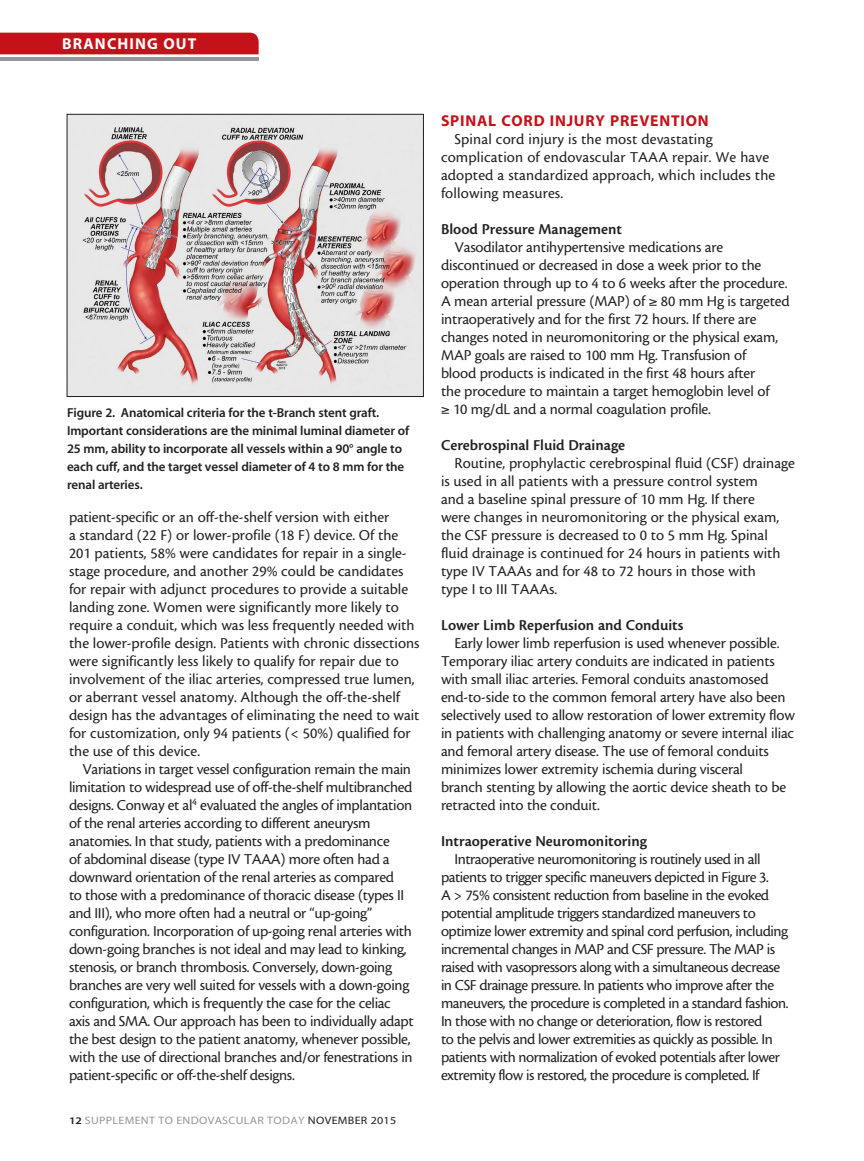
<style>
.page{position:relative;width:864px;height:1161px;background:#fff}
.page>*{position:absolute;margin:0;border:0;box-sizing:border-box;transform-origin:0 0}
.t1{font:15.9px "Myriad MM SC750 700 600";letter-spacing:.07em;color:#fff}
.body{font:15.75px/18px "Cronos MM 408 10";letter-spacing:-.01em;color:#231f20}
.body-2{font:15.75px/18px "Cronos MM 408 10";letter-spacing:-.03em;color:#231f20}
.body-3{font:15.75px/18px "Cronos MM 408 10";letter-spacing:.01em;color:#231f20}
.Subhead_2{font:15.75px "Cronos MM 574 10";color:#231f20}
.subhead{font:15.75px "Myriad MM 700 600";letter-spacing:.05em;color:#c4121a}
.t2{font:13.05px/18px "Myriad MM 565 600";letter-spacing:-.01em;color:#231f20}
.t3{font:10.8px "Myriad MM 400 600";letter-spacing:.025em;color:#939598;scale:1.11 1}
.s1{font-family:"Myriad MM 565 600";font-size:10.2px;color:#231f20}
.s2{color:#231f20}
</style>
<div class="page">
<div style="left:0;top:33px;width:259px;height:21px;background:#c4121a"></div>
<hr style="left:0;top:57px;width:259px;height:3px;background:#939598">
<img style="left:69px;top:116px;width:353px;height:279px">
<div style="left:67px;top:114px;width:357px;height:283px;border:1px solid #231f20"></div>
<p class="t1" style="left:62px;top:36px;width:136px">BRANCHING OUT</p>
<p class="t2" style="left:67px;top:404px;width:344px">Figure 2. Anatomical criteria for the t-Branch stent graft.<br>Important considerations are the minimal luminal diameter of 25 mm, ability to incorporate all vessels within a 90° angle to each cuff, and the target vessel diameter of 4 to 8 mm for the renal arteries.</p>
<p class="body" style="left:69px;top:508px;width:352px">patient-specific or an off-the-shelf version with either<br>a standard (22 F) or lower-profile (18 F) device. Of the 201 patients, 58% were candidates for repair in a single&shy;stage procedure, and another 29% could be candidates for repair with adjunct procedures to provide a suitable landing zone. Women were significantly more likely to require a conduit, which was less frequently needed with the lower-profile design. Patients with chronic dissections were significantly less likely to qualify for repair due to involvement of the iliac arteries, compressed true lumen, or aberrant vessel anatomy. Although the off-the-shelf design has the advantages of eliminating the need to wait for customization, only 94 patients (&lt; 50%) qualified for the use of this device.</p>
<p class="body" style="left:69px;top:760px;width:346px;text-indent:14px">Variations in target vessel configuration remain the main limitation to widespread use of off-the-shelf multibranched designs. Conway et al<sup>4</sup> evaluated the angles of implantation of the renal arteries according to different aneurysm anatomies. In that study, patients with a predominance<br>of abdominal disease (type IV TAAA) more often had a downward orientation of the renal arteries as compared<br>to those with a predominance of thoracic disease (types II and III), who more often had a neutral or “up-going” configuration. Incorporation of up-going renal arteries with down-going branches is not ideal and may lead to kinking, stenosis, or branch thrombosis. Conversely, down-going branches are very well suited for vessels with a down-going configuration, which is frequently the case for the celiac axis and SMA. Our approach has been to individually adapt the best design to the patient anatomy, whenever possible, with the use of directional branches and/or fenestrations in patient-specific or off-the-shelf designs.</p>
<p class="t3" style="left:69px;top:1115px;width:296px"><span class="s1">12</span> SUPPLEMENT TO ENDOVASCULAR TODAY <span class="s2">NOVEMBER 2015</span></p>
<p class="subhead" style="left:441px;top:113px;width:269px">SPINAL CORD INJURY PREVENTION</p>
<p class="body-3" style="left:441px;top:130px;width:336px;text-indent:14px">Spinal cord injury is the most devastating complication of endovascular TAAA repair. We have adopted a standardized approach, which includes the following measures.</p>
<p class="Subhead_2" style="left:441px;top:221px;width:183px">Blood Pressure Management</p>
<p class="body" style="left:441px;top:238px;width:350px;text-indent:14px">Vasodilator antihypertensive medications are discontinued or decreased in dose a week prior to the operation through up to 4 to 6 weeks after the procedure.<br>A mean arterial pressure (MAP) of ≥ 80 mm Hg is targeted intraoperatively and for the first 72 hours. If there are changes noted in neuromonitoring or the physical exam, MAP goals are raised to 100 mm Hg. Transfusion of<br>blood products is indicated in the first 48 hours after<br>the procedure to maintain a target hemoglobin level of<br>≥ 10 mg/dL and a normal coagulation profile.</p>
<p class="Subhead_2" style="left:441px;top:437px;width:186px">Cerebrospinal Fluid Drainage</p>
<p class="body" style="left:441px;top:454px;width:355px;text-indent:14px">Routine, prophylactic cerebrospinal fluid (CSF) drainage is used in all patients with a pressure control system<br>and a baseline spinal pressure of 10 mm Hg. If there<br>were changes in neuromonitoring or the physical exam, the CSF pressure is decreased to 0 to 5 mm Hg. Spinal fluid drainage is continued for 24 hours in patients with type IV TAAAs and for 48 to 72 hours in those with<br>type I to III TAAAs.</p>
<p class="Subhead_2" style="left:441px;top:617px;width:244px">Lower Limb Reperfusion and Conduits</p>
<p class="body" style="left:441px;top:634px;width:355px;text-indent:14px">Early lower limb reperfusion is used whenever possible.<br>Temporary iliac artery conduits are indicated in patients with small iliac arteries. Femoral conduits anastomosed end-to-side to the common femoral artery have also been selectively used to allow restoration of lower extremity flow in patients with challenging anatomy or severe internal iliac and femoral artery disease. The use of femoral conduits minimizes lower extremity ischemia during visceral<br>branch stenting by allowing the aortic device sheath to be retracted into the conduit.</p>
<p class="Subhead_2" style="left:441px;top:833px;width:207px">Intraoperative Neuromonitoring</p>
<p class="body-2" style="left:441px;top:850px;width:349px;text-indent:14px">Intraoperative neuromonitoring is routinely used in all patients to trigger specific maneuvers depicted in Figure 3.<br>A &gt; 75% consistent reduction from baseline in the evoked potential amplitude triggers standardized maneuvers to optimize lower extremity and spinal cord perfusion, including incremental changes in MAP and CSF pressure. The MAP is raised with vasopressors along with a simultaneous decrease in CSF drainage pressure. In patients who improve after the maneuvers, the procedure is completed in a standard fashion.<br>In those with no change or deterioration, flow is restored<br>to the pelvis and lower extremities as quickly as possible. In patients with normalization of evoked potentials after lower extremity flow is restored, the procedure is completed. If</p>
</div>
